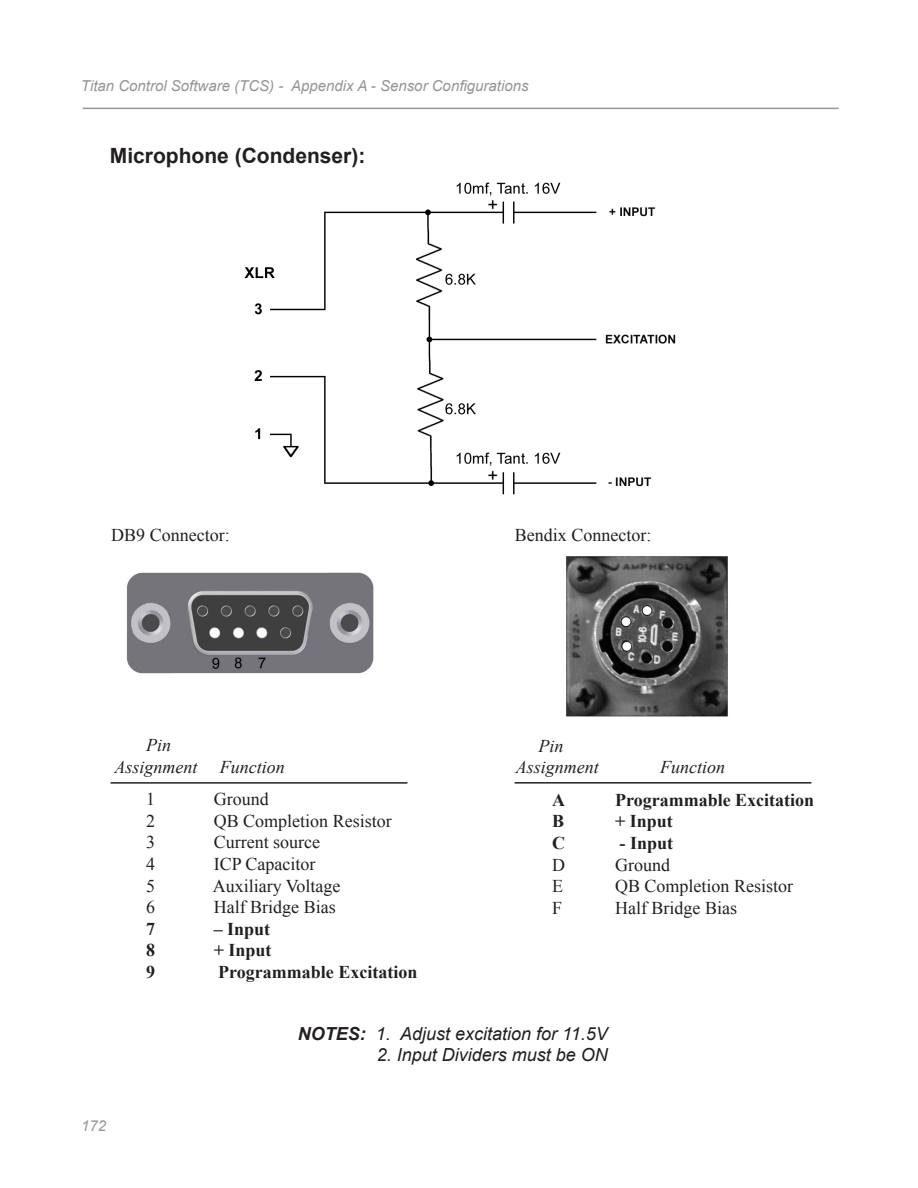
<style>
.page{position:relative;width:918px;height:1188px;background:#fff}
.page>*{position:absolute;margin:0;border:0;box-sizing:border-box;transform-origin:0 0}
.M-R_Title{font:700 21px "Arial";color:#231f20}
.SoundEditor_Body_Te{font:18px "Times New Roman";color:#231f20}
.t1{font:700 18px "Times New Roman";color:#231f20}
.t2{font:italic 18px "Arial";color:#231f20}
.t3{font:italic 18px "Times New Roman";color:#231f20}
.t4{font:italic 15px "Arial";color:#939598}
.s1{font-weight:700}
</style>
<div class="page">
<hr style="left:82px;top:108px;width:756px;height:1px;background:#95979a">
<img style="left:566px;top:556px;width:162px;height:161px">
<img style="left:126px;top:572px;width:248px;height:102px">
<hr style="left:111px;top:782px;width:296px;height:2px;background:#231f20">
<hr style="left:515px;top:782px;width:296px;height:2px;background:#231f20">
<img style="left:244px;top:182px;width:432px;height:313px">
<p class="t4" style="left:81px;top:76px;width:449px">Titan Control Software (TCS) - Appendix A - Sensor Configurations</p>
<p class="M-R_Title" style="left:110px;top:141px;width:257px">Microphone (Condenser):</p>
<p class="SoundEditor_Body_Te" style="left:111px;top:523px;width:120px">DB9 Connector:</p>
<p class="t3" style="left:146px;top:733px;width:27px">Pin</p>
<p class="t3" style="left:114px;top:754px;width:172px">Assignment Function</p>
<p class="SoundEditor_Body_Te" style="left:146px;top:787px;width:10px">1</p>
<p class="SoundEditor_Body_Te" style="left:214px;top:787px;width:56px">Ground</p>
<p class="SoundEditor_Body_Te" style="left:146px;top:809px;width:10px">2</p>
<p class="SoundEditor_Body_Te" style="left:214px;top:809px;width:180px">QB Completion Resistor</p>
<p class="SoundEditor_Body_Te" style="left:146px;top:830px;width:10px">3</p>
<p class="SoundEditor_Body_Te" style="left:214px;top:830px;width:108px">Current source</p>
<p class="SoundEditor_Body_Te" style="left:146px;top:852px;width:10px">4</p>
<p class="SoundEditor_Body_Te" style="left:214px;top:852px;width:103px">ICP Capacitor</p>
<p class="SoundEditor_Body_Te" style="left:146px;top:873px;width:10px">5</p>
<p class="SoundEditor_Body_Te" style="left:213px;top:873px;width:129px">Auxiliary Voltage</p>
<p class="SoundEditor_Body_Te" style="left:146px;top:895px;width:10px">6</p>
<p class="SoundEditor_Body_Te" style="left:214px;top:895px;width:123px">Half Bridge Bias</p>
<p class="t1" style="left:146px;top:916px;width:10px">7</p>
<p class="t1" style="left:214px;top:916px;width:58px">– Input</p>
<p class="t1" style="left:146px;top:938px;width:10px">8</p>
<p class="t1" style="left:214px;top:938px;width:59px">+ Input</p>
<p class="t1" style="left:146px;top:960px;width:10px">9</p>
<p class="t1" style="left:218px;top:960px;width:201px">Programmable Excitation</p>
<p class="SoundEditor_Body_Te" style="left:515px;top:522px;width:138px">Bendix Connector:</p>
<p class="t3" style="left:539px;top:733px;width:27px">Pin</p>
<p class="t3" style="left:516px;top:755px;width:84px">Assignment</p>
<p class="t3" style="left:660px;top:755px;width:66px">Function</p>
<p class="t1" style="left:552px;top:787px;width:14px">A</p>
<p class="t1" style="left:615px;top:787px;width:201px">Programmable Excitation</p>
<p class="t1" style="left:552px;top:809px;width:14px">B</p>
<p class="t1" style="left:615px;top:809px;width:59px">+ Input</p>
<p class="t1" style="left:552px;top:830px;width:14px">C</p>
<p class="t1" style="left:620px;top:830px;width:55px">- Input</p>
<p class="SoundEditor_Body_Te" style="left:552px;top:852px;width:14px">D</p>
<p class="SoundEditor_Body_Te" style="left:615px;top:852px;width:56px">Ground</p>
<p class="SoundEditor_Body_Te" style="left:552px;top:874px;width:12px">E</p>
<p class="SoundEditor_Body_Te" style="left:615px;top:874px;width:180px">QB Completion Resistor</p>
<p class="SoundEditor_Body_Te" style="left:552px;top:896px;width:12px">F</p>
<p class="SoundEditor_Body_Te" style="left:615px;top:896px;width:123px">Half Bridge Bias</p>
<p class="t4" style="left:81px;top:1116px;width:27px">172</p>
<p class="t2" style="left:298px;top:1022px;width:312px"><span class="s1">NOTES:</span> 1. Adjust excitation for 11.5V</p>
<p class="t2" style="left:377px;top:1043px;width:233px">2. Input Dividers must be ON</p>
</div>
